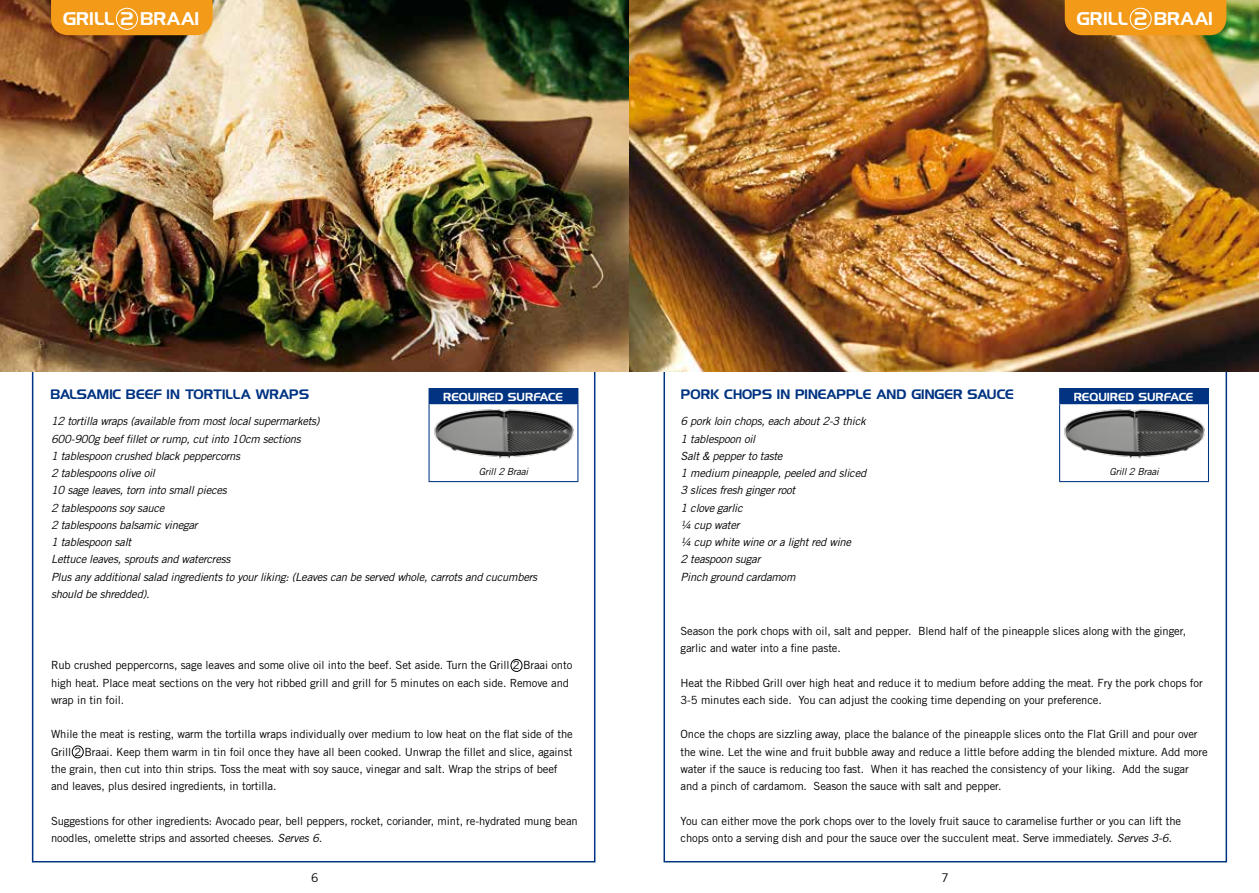
<style>
.page{position:relative;width:1259px;height:893px;background:#fff}
.page>*{position:absolute;margin:0;border:0;box-sizing:border-box;transform-origin:0 0}
.t1{font:16.5px "Hancock Park Laser";letter-spacing:.02em;color:#fff}
.t2{font:12.3px "Hancock Park Laser";letter-spacing:.01em;color:#003382}
.t3{font:12px "Trade Gothic";color:#000}
.t4{font:11.25px/17.2px "Trade Gothic";letter-spacing:-.01em;color:#000}
.t5{font:italic 11.25px/17.2px "Trade Gothic";letter-spacing:-.025em;color:#000}
.t6{font:10.5px "Hancock Park Laser";letter-spacing:.02em;color:#fff}
.t7{font:italic 9.75px "Trade Gothic";letter-spacing:-.025em;color:#000}
.s1{font-style:italic}
</style>
<div class="page">
<img style="left:0;top:0;width:1259px;height:371px">
<div style="left:1059px;top:389px;width:149px;height:15px;background:#003382"></div>
<hr style="left:1059px;top:388px;width:150px;height:1px;background:#003382">
<svg style="left:1059px;top:389px;width:1px;height:14px"></svg>
<svg style="left:1208px;top:389px;width:1px;height:14px"></svg>
<hr style="left:1059px;top:403px;width:150px;height:1px;background:#003382">
<hr style="left:1059px;top:404px;width:1px;height:77px;background:#003382">
<hr style="left:1208px;top:404px;width:1px;height:77px;background:#003382">
<hr style="left:1059px;top:481px;width:150px;height:1px;background:#003382">
<div style="left:51px;top:0;width:162px;height:35px;background:#f39a18"></div>
<div style="left:116px;top:8px;width:22px;height:22px;border:1px solid #fff;border-radius:50%"></div>
<div style="left:1064px;top:0;width:162px;height:35px;background:#f39a18"></div>
<div style="left:1129px;top:8px;width:22px;height:22px;border:1px solid #fff;border-radius:50%"></div>
<img style="left:1059px;top:404px;width:149px;height:59px">
<div style="left:429px;top:389px;width:149px;height:15px;background:#003382"></div>
<hr style="left:428px;top:388px;width:150px;height:1px;background:#003382">
<svg style="left:428px;top:389px;width:1px;height:14px"></svg>
<hr style="left:428px;top:403px;width:150px;height:1px;background:#003382">
<hr style="left:428px;top:404px;width:1px;height:77px;background:#003382">
<hr style="left:577px;top:404px;width:1px;height:77px;background:#003382">
<hr style="left:428px;top:481px;width:150px;height:1px;background:#003382">
<img style="left:428px;top:404px;width:149px;height:59px">
<div style="left:511px;top:659px;width:11px;height:13px;border:1px solid #000;border-radius:50%"></div>
<div style="left:72px;top:746px;width:11px;height:12px;border:1px solid #000;border-radius:50%"></div>
<h1 class="t1" style="left:64px;top:10px;width:138px">GRILL 2 BRAAI</h1>
<h1 class="t1" style="left:1077px;top:10px;width:138px">GRILL 2 BRAAI</h1>
<p class="t2" style="left:51px;top:387px;width:259px">BALSAMIC BEEF IN TORTILLA WRAPS</p>
<p class="t5" style="left:51px;top:413px;width:488px">12 tortilla wraps (available from most local supermarkets)<br>600-900g beef fillet or rump, cut into 10cm sections<br>1 tablespoon crushed black peppercorns<br>2 tablespoons olive oil<br>10 sage leaves, torn into small pieces<br>2 tablespoons soy sauce<br>2 tablespoons balsamic vinegar<br>1 tablespoon salt<br>Lettuce leaves, sprouts and watercress<br>Plus any additional salad ingredients to your liking: (Leaves can be served whole, carrots and cucumbers should be shredded).</p>
<p class="t6" style="left:444px;top:391px;width:121px">REQUIRED SURFACE</p>
<p class="t7" style="left:479px;top:466px;width:51px">Grill 2 Braai</p>
<p class="t2" style="left:681px;top:387px;width:20px">PORK</p>
<p class="t2" style="left:724px;top:387px;width:20px">CHOP</p>
<p class="t2" style="left:762px;top:387px;width:52px">S IN PINEAPPLE</p>
<p class="t2" style="left:876px;top:387px;width:11px">AND</p>
<p class="t2" style="left:912px;top:387px;width:20px">GINGER</p>
<p class="t2" style="left:968px;top:387px;width:20px">SAUCE</p>
<p class="t5" style="left:680px;top:413px;width:187px">6 pork loin chops, each about 2-3 thick<br>1 tablespoon oil<br>Salt &amp; pepper to taste<br>1 medium pineapple, peeled and sliced<br>3 slices fresh ginger root<br>1 clove garlic<br>¼ cup water<br>¼ cup white wine or a light red wine<br>2 teaspoon sugar<br>Pinch ground cardamom</p>
<p class="t6" style="left:1074px;top:391px;width:121px">REQUIRED SURFACE</p>
<p class="t7" style="left:1109px;top:466px;width:51px">Grill 2 Braai</p>
<p class="t4" style="left:51px;top:657px;width:523px">Rub crushed peppercorns, sage leaves and some olive oil into the beef. Set aside. Turn the Grill 2 Braai onto high heat. Place meat sections on the very hot ribbed grill and grill for 5 minutes on each side. Remove and wrap in tin foil.</p>
<p class="t4" style="left:51px;top:726px;width:523px">While the meat is resting, warm the tortilla wraps individually over medium to low heat on the flat side of the Grill 2 Braai. Keep them warm in tin foil once they have all been cooked. Unwrap the fillet and slice, against the grain, then cut into thin strips. Toss the meat with soy sauce, vinegar and salt. Wrap the strips of beef and leaves, plus desired ingredients, in tortilla.</p>
<p class="t4" style="left:51px;top:812px;width:528px">Suggestions for other ingredients: Avocado pear, bell peppers, rocket, coriander, mint, re-hydrated mung bean noodles, omelette strips and assorted cheeses. <span class="s1">Serves 6.</span></p>
<p class="t4" style="left:680px;top:622px;width:507px">Season the pork chops with oil, salt and pepper. Blend half of the pineapple slices along with the ginger, garlic and water into a fine paste.</p>
<p class="t4" style="left:680px;top:674px;width:524px">Heat the Ribbed Grill over high heat and reduce it to medium before adding the meat. Fry the pork chops for<br>3-5 minutes each side. You can adjust the cooking time depending on your preference.</p>
<p class="t4" style="left:680px;top:726px;width:528px">Once the chops are sizzling away, place the balance of the pineapple slices onto the Flat Grill and pour over the wine. Let the wine and fruit bubble away and reduce a little before adding the blended mixture. Add more water if the sauce is reducing too fast. When it has reached the consistency of your liking. Add the sugar and a pinch of cardamom. Season the sauce with salt and pepper.</p>
<p class="t4" style="left:680px;top:812px;width:502px">You can either move the pork chops over to the lovely fruit sauce to caramelise further or you can lift the chops onto a serving dish and pour the sauce over the succulent meat. Serve immediately. <span class="s1">Serves 3-6.</span></p>
<p class="t3" style="left:311px;top:870px;width:9px">6</p>
<p class="t3" style="left:941px;top:870px;width:9px">7</p>
</div>
